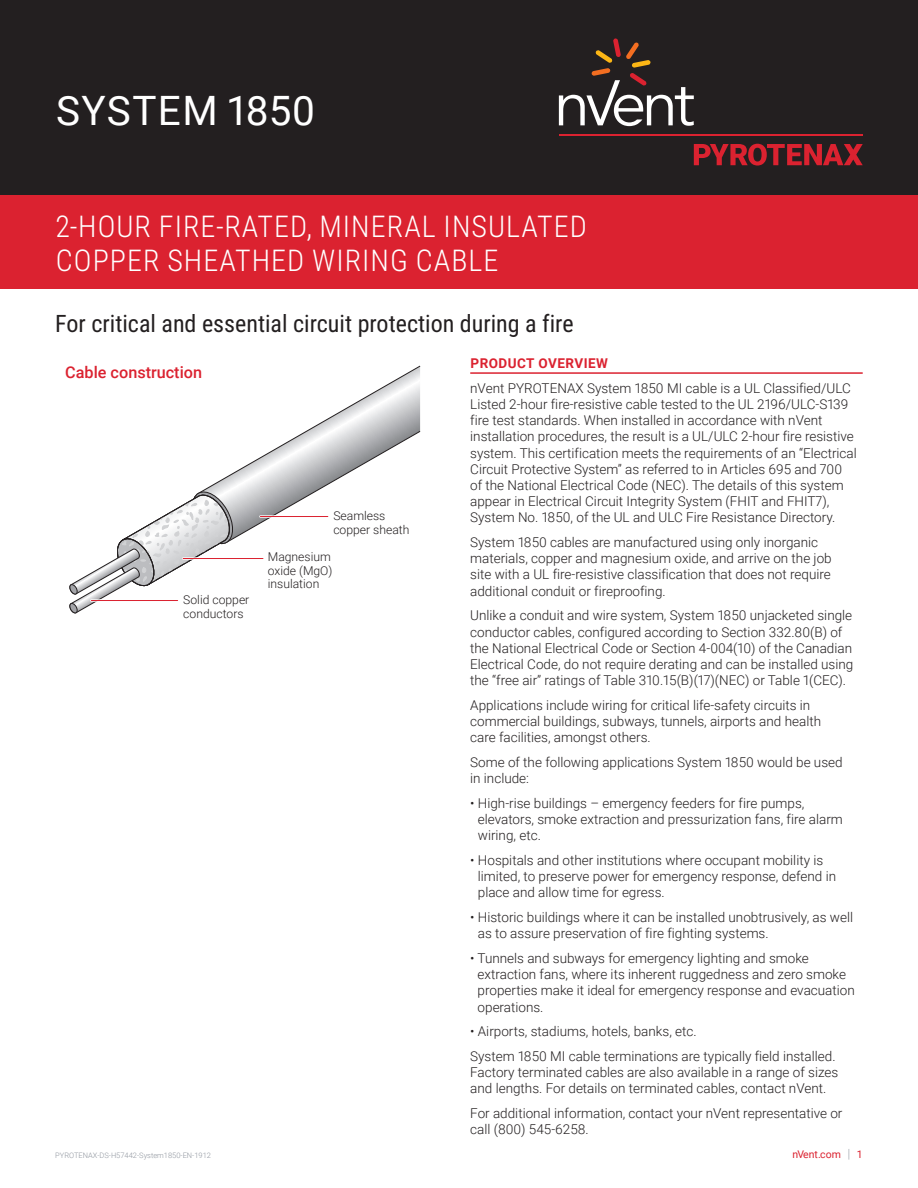
<style>
.page{position:relative;width:918px;height:1188px;background:#fff}
.page>*{position:absolute;margin:0;border:0;box-sizing:border-box;transform-origin:0 0}
.Page_1_Header_-_nVen{font:40.5px "Roboto";letter-spacing:.03em;color:#fff}
.Page_1_Subhead_White{font:300 30px/33.8px "Roboto Condensed";letter-spacing:.035em;color:#fff}
.Page_1_Subhead_White-2{font:24px "Roboto Condensed";color:#231f20}
.t1{font:500 16.2px "Roboto";color:#db2230}
.Text_-_nVent_Data_Sh{font:300 13.5px/16.2px "Roboto";color:#231f20}
.Subhead_-_nVent_Data{font:700 13.5px "Roboto";letter-spacing:.035em;color:#db2230}
.t2{font:300 12.15px/13.8px "Roboto";color:#231f20}
.t3{font:10.5px "Roboto";color:#db2230}
.t4{font:300 7.5px "Roboto";color:#8f959e}
.s1{font-weight:300;font-size:12.6px;color:#8f959e}
</style>
<div class="page">
<div style="left:0;top:0;width:918px;height:196px;background:#231f20"></div>
<div style="left:0;top:196px;width:918px;height:93px;background:#db2230"></div>
<hr style="left:470px;top:372px;width:393px;height:2px;background:#db2230">
<svg style="left:694px;top:144px;width:169px;height:22px"></svg>
<hr style="left:559px;top:134px;width:304px;height:2px;background:#db2230">
<svg style="left:559px;top:38px;width:135px;height:88px"></svg>
<svg style="left:69px;top:365px;width:352px;height:249px"></svg>
<hr style="left:260px;top:515px;width:68px;height:3px;background:#fff">
<hr style="left:260px;top:516px;width:68px;height:1px;background:#db2230">
<hr style="left:183px;top:557px;width:80px;height:3px;background:#fff">
<hr style="left:183px;top:558px;width:80px;height:1px;background:#db2230">
<hr style="left:91px;top:599px;width:87px;height:3px;background:#fff">
<hr style="left:91px;top:600px;width:87px;height:1px;background:#db2230">
<p class="Page_1_Header_-_nVen" style="left:56px;top:82px;width:261px">SYSTEM 1850</p>
<p class="Page_1_Subhead_White" style="left:55px;top:208px;width:533px">2-HOUR FIRE-RATED, MINERAL INSULATED<br>COPPER SHEATHED WIRING CABLE</p>
<p class="Page_1_Subhead_White-2" style="left:55px;top:306px;width:520px">For critical and essential circuit protection during a fire</p>
<p class="Subhead_-_nVent_Data" style="left:470px;top:354px;width:139px">PRODUCT OVERVIEW</p>
<p class="Text_-_nVent_Data_Sh" style="left:470px;top:379px;width:388px">nVent PYROTENAX System 1850 MI cable is a UL Classified/ULC Listed 2-hour fire-resistive cable tested to the UL 2196/ULC-S139 fire test standards. When installed in accordance with nVent installation procedures, the result is a UL/ULC 2-hour fire resistive system. This certification meets the requirements of an “Electrical Circuit Protective System” as referred to in Articles 695 and 700 of the National Electrical Code (NEC). The details of this system appear in Electrical Circuit Integrity System (FHIT and FHIT7), System No. 1850, of the UL and ULC Fire Resistance Directory.</p>
<p class="Text_-_nVent_Data_Sh" style="left:470px;top:534px;width:363px">System 1850 cables are manufactured using only inorganic materials, copper and magnesium oxide, and arrive on the job site with a UL fire-resistive classification that does not require additional conduit or fireproofing.</p>
<p class="Text_-_nVent_Data_Sh" style="left:470px;top:607px;width:385px">Unlike a conduit and wire system, System 1850 unjacketed single conductor cables, configured according to Section 332.80(B) of the National Electrical Code or Section 4-004(10) of the Canadian Electrical Code, do not require derating and can be installed using the “free air” ratings of Table 310.15(B)(17)(NEC) or Table 1(CEC).</p>
<p class="Text_-_nVent_Data_Sh" style="left:470px;top:696px;width:352px">Applications include wiring for critical life-safety circuits in commercial buildings, subways, tunnels, airports and health care facilities, amongst others.</p>
<p class="Text_-_nVent_Data_Sh" style="left:470px;top:754px;width:374px">Some of the following applications System 1850 would be used in include:</p>
<p class="Text_-_nVent_Data_Sh" style="left:478px;top:794px;width:366px;text-indent:-8px">• High-rise buildings – emergency feeders for fire pumps, elevators, smoke extraction and pressurization fans, fire alarm wiring, etc.</p>
<p class="Text_-_nVent_Data_Sh" style="left:478px;top:852px;width:360px;text-indent:-8px">• Hospitals and other institutions where occupant mobility is limited, to preserve power for emergency response, defend in place and allow time for egress.</p>
<p class="Text_-_nVent_Data_Sh" style="left:478px;top:909px;width:377px;text-indent:-8px">• Historic buildings where it can be installed unobtrusively, as well as to assure preservation of fire fighting systems.</p>
<p class="Text_-_nVent_Data_Sh" style="left:478px;top:950px;width:379px;text-indent:-7px">• Tunnels and subways for emergency lighting and smoke extraction fans, where its inherent ruggedness and zero smoke properties make it ideal for emergency response and evacuation operations.</p>
<p class="Text_-_nVent_Data_Sh" style="left:470px;top:1023px;width:228px">• Airports, stadiums, hotels, banks, etc.</p>
<p class="Text_-_nVent_Data_Sh" style="left:470px;top:1048px;width:370px">System 1850 MI cable terminations are typically field installed.<br>Factory terminated cables are also available in a range of sizes and lengths. For details on terminated cables, contact nVent.</p>
<p class="Text_-_nVent_Data_Sh" style="left:470px;top:1105px;width:374px">For additional information, contact your nVent representative or call (800) 545-6258.</p>
<p class="t1" style="left:65px;top:361px;width:138px">Cable construction</p>
<p class="t2" style="left:333px;top:509px;width:78px">Seamless copper sheath</p>
<p class="t2" style="left:268px;top:549px;width:66px">Magnesium oxide (MgO) insulation</p>
<p class="t2" style="left:183px;top:593px;width:68px">Solid copper conductors</p>
<p class="t4" style="left:55px;top:1150px;width:157px">PYROTENAX-DS-H57442-System1850-EN-1912</p>
<p class="t3" style="left:792px;top:1147px;width:72px">nVent.com <span class="s1">|</span> 1</p>
</div>
